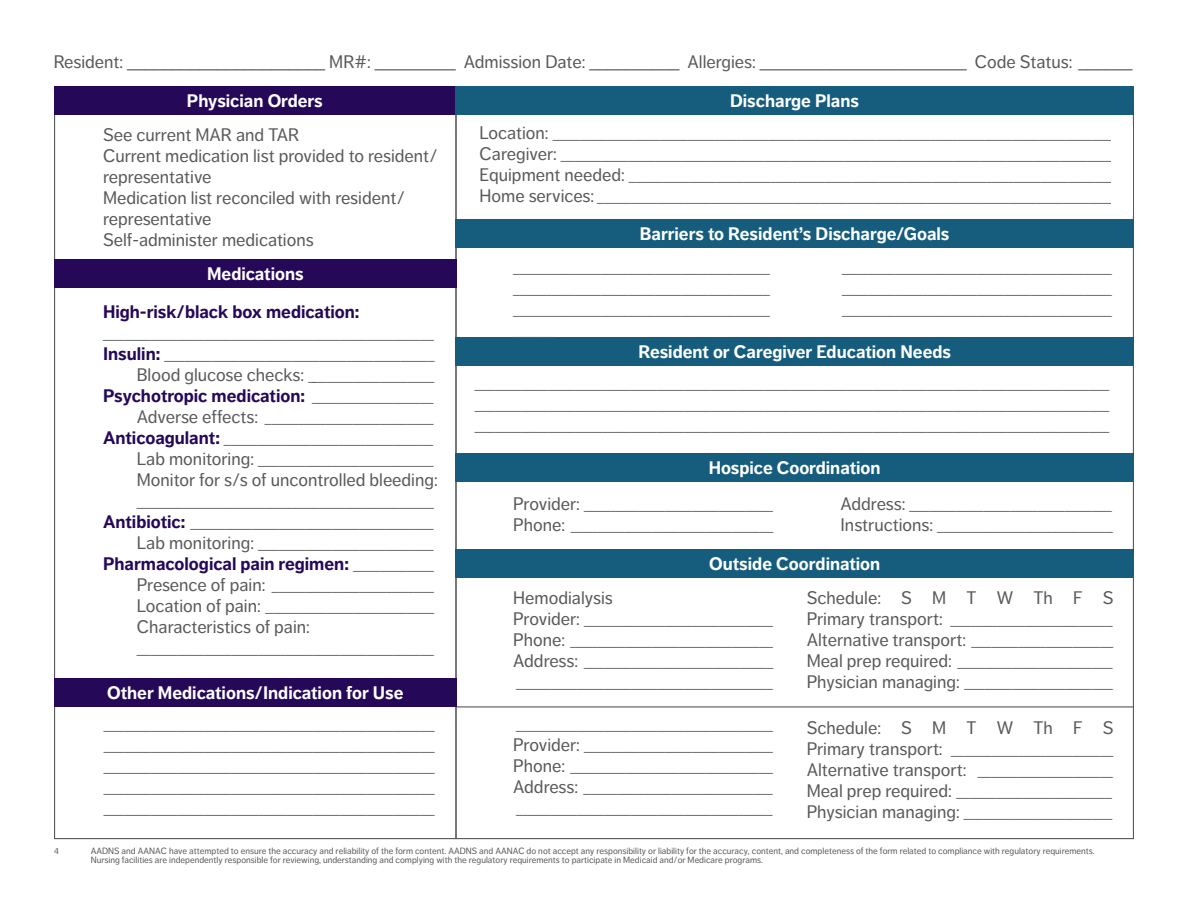
<style>
.page{position:relative;width:1188px;height:918px;background:#fff}
.page>*{position:absolute;margin:0;border:0;box-sizing:border-box;transform-origin:0 0}
.t1{font:18px/21px "Dagny Pro";color:#58595b}
.t2{font:700 18px "Dagny Pro";color:#fff}
.t3{font:700 18px "Dagny Pro";color:#260859}
.t4{font:13.5px/21px "Dagny Pro";color:#58595b}
.t5{font:9px/9px "Dagny Pro";color:#58595b}
.s1{font-weight:700;font-size:18px;color:#260859}
.s2{font-size:18px}
.s3{font-weight:400;font-size:13.5px;color:#58595b}
.s4{color:#fff}
.s5{font-size:13.5px}
</style>
<div class="page">
<div style="left:54px;top:86px;width:403px;height:29px;background:#260859"></div>
<div style="left:455px;top:86px;width:679px;height:29px;background:#165c7d"></div>
<div style="left:455px;top:219px;width:679px;height:29px;background:#165c7d"></div>
<div style="left:54px;top:260px;width:403px;height:28px;background:#260859"></div>
<div style="left:455px;top:337px;width:679px;height:29px;background:#165c7d"></div>
<div style="left:455px;top:453px;width:679px;height:29px;background:#165c7d"></div>
<div style="left:455px;top:549px;width:679px;height:29px;background:#165c7d"></div>
<hr style="left:455px;top:706px;width:679px;height:1px;background:#58595b">
<div style="left:54px;top:678px;width:403px;height:29px;background:#260859"></div>
<h1 class="t1" style="left:54px;top:51px;width:1080px">Resident: ______________________ MR#: _________ Admission Date: __________ Allergies: _______________________ Code Status: ______</h1>
<h1 class="t2" style="left:187px;top:90px;width:137px">Physician Orders</h1>
<h1 class="t2" style="left:730px;top:90px;width:130px">Discharge Plans</h1>
<p class="t5" style="left:54px;top:846px;width:6px">4</p>
<h1 class="t1" style="left:103px;top:124px;width:336px">See current MAR and TAR<br>Current medication list provided to resident/ representative<br>Medication list reconciled with resident/ representative<br>Self-administer medications</h1>
<h1 class="t2" style="left:207px;top:263px;width:98px">Medications</h1>
<h1 class="t3" style="left:103px;top:301px;width:258px">High-risk/black box medication:</h1>
<p class="t4" style="left:103px;top:324px;width:333px">_________________________________________________<br><span class="s1">Insulin:</span> ________________________________________</p>
<p class="t4" style="left:103px;top:366px;width:333px;text-align:right"><span class="s2">Blood glucose checks:</span> ___________________<br><span class="s1">Psychotropic medication:</span> __________________</p>
<p class="t4" style="left:103px;top:408px;width:332px;text-align:right"><span class="s2">Adverse effects:</span> _________________________<br><span class="s1">Anticoagulant:</span> _______________________________<br><span class="s2">Lab monitoring:</span> __________________________</p>
<h1 class="t1" style="left:137px;top:469px;width:302px">Monitor for s/s of uncontrolled bleeding:</h1>
<p class="t4" style="left:103px;top:492px;width:332px;text-align:right">____________________________________________<br><span class="s1">Antibiotic:</span> ____________________________________<br><span class="s2">Lab monitoring:</span> __________________________</p>
<h1 class="t3" style="left:103px;top:553px;width:332px">Pharmacological pain regimen: <span class="s3">____________</span></h1>
<p class="t4" style="left:137px;top:576px;width:299px"><span class="s2">Presence of pain:</span> ________________________<br><span class="s2">Location of pain:</span> _________________________</p>
<h1 class="t1" style="left:137px;top:616px;width:175px">Characteristics of pain:</h1>
<p class="t4" style="left:137px;top:639px;width:298px">____________________________________________</p>
<h1 class="t2" style="left:107px;top:682px;width:298px">Other Medications/Indication for Use</h1>
<p class="t4" style="left:104px;top:715px;width:332px;text-align:justify">_________________________________________________ _________________________________________________ _________________________________________________ _________________________________________________ _________________________________________________</p>
<p class="t4" style="left:480px;top:124px;width:639px"><span class="s2">Location:</span> ___________________________________________________________________________________ <span class="s2">Caregiver:</span> __________________________________________________________________________________ <span class="s2">Equipment needed:</span> ________________________________________________________________________ <span class="s2">Home services:</span> _____________________________________________________________________________</p>
<h1 class="t2" style="left:640px;top:223px;width:311px">Barriers to Resident’s Discharge/Goals</h1>
<p class="t4" style="left:513px;top:258px;width:258px;text-align:justify">______________________________________ ______________________________________ ______________________________________ ______</p>
<p class="t4" style="left:842px;top:258px;width:271px;text-align:justify">________________________________________ ________________________________________ ________________________________________</p>
<h1 class="t2" style="left:638px;top:341px;width:314px">Resident or Caregiver Education Needs</h1>
<p class="t4" style="left:475px;top:374px;width:636px;text-align:justify">______________________________________________________________________________________________ ______________________________________________________________________________________________ ______________________________________________________________________________________________</p>
<h1 class="t2" style="left:709px;top:457px;width:173px">Hospice Coordination</h1>
<p class="t4" style="left:513px;top:494px;width:261px"><span class="s2">Provider:</span> ____________________________<br><span class="s2">Phone:</span> ______________________________</p>
<p class="t4" style="left:841px;top:494px;width:274px"><span class="s2">Address:</span> ______________________________<br><span class="s2">Instructions:</span> __________________________</p>
<h1 class="t2" style="left:709px;top:553px;width:173px">Outside Coordination</h1>
<h1 class="t1" style="left:513px;top:587px;width:101px">Hemodialysis</h1>
<p class="t4" style="left:513px;top:609px;width:261px;text-align:justify"><span class="s2">Provider:</span> ____________________________ <span class="s2">Phone:</span> ______________________________ <span class="s2">Address:</span> ____________________________ ______________________________________</p>
<p class="t4" style="left:513px;top:715px;width:268px">______________________________________ <span class="s2">Provider:</span> ____________________________ <span class="s2">Phone:</span> ______________________________ <span class="s2">Address:</span> ____________________________ ______________________________________<span class="s4">_</span></p>
<h1 class="t1" style="left:807px;top:587px;width:308px">Schedule: S M T W Th F S</h1>
<p class="t4" style="left:807px;top:609px;width:307px"><span class="s2">Primary transport:</span> ________________________</p>
<h1 class="t1" style="left:807px;top:629px;width:308px">Alternative transport: <span class="s5">_____________________</span></h1>
<p class="t4" style="left:807px;top:651px;width:308px"><span class="s2">Meal prep required:</span> _______________________<br><span class="s2">Physician managing:</span> ______________________</p>
<h1 class="t1" style="left:807px;top:717px;width:308px">Schedule: S M T W Th F S</h1>
<p class="t4" style="left:807px;top:740px;width:308px"><span class="s2">Primary transport:</span> ________________________</p>
<h1 class="t1" style="left:807px;top:759px;width:308px">Alternative transport: <span class="s5">____________________</span></h1>
<p class="t4" style="left:807px;top:782px;width:307px"><span class="s2">Meal prep required:</span> _______________________<br><span class="s2">Physician managing:</span> ______________________</p>
<p class="t5" style="left:91px;top:847px;width:1006px">AADNS and AANAC have attempted to ensure the accuracy and reliability of the form content. AADNS and AANAC do not accept any responsibility or liability for the accuracy, content, and completeness of the form related to compliance with regulatory requirements.<br>Nursing facilities are independently responsible for reviewing, understanding and complying with the regulatory requirements to participate in Medicaid and/or Medicare programs.</p>
</div>
